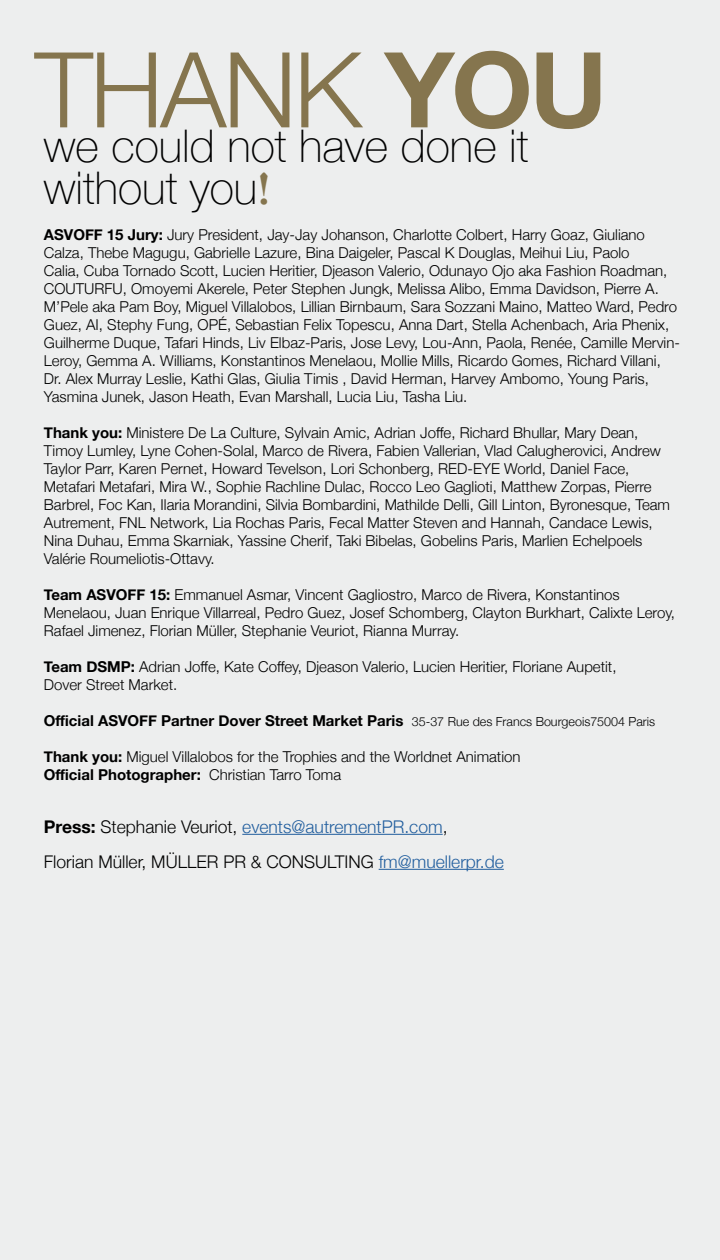
<style>
.page{position:relative;width:720px;height:1260px;background:#edeeee}
.page>*{position:absolute;margin:0;border:0;box-sizing:border-box;transform-origin:0 0}
.t1{font:300 104.75px "Helvetica Neue";letter-spacing:-.03em;color:#85754e}
.t2{font:100 45px "Helvetica Neue";color:#000}
.t3{font:300 17.5px "Helvetica Neue";color:#000}
.t4{font:300 17.5px "Helvetica Neue";color:#215e9e}
.t5{font:300 15px/18px "Helvetica Neue";color:#000}
.t6{font:700 15px "Helvetica Neue";color:#000}
.s1{font-weight:700}
.s2{font-family:"Bodoni Svty Two ITCTT";font-weight:700;color:#85754e}
.s3{font-weight:300;font-size:12.5px}
.s4{font-weight:300}
.s5{font-weight:700;color:#000}
.s6{color:#000}
.s7{color:#215e9e}
</style>
<div class="page">
<hr style="left:242px;top:834px;width:201px;height:1px;background:#215e9e">
<hr style="left:379px;top:869px;width:125px;height:1px;background:#215e9e">
<p class="t1" style="left:35px;top:6px;width:574px">THANK <span class="s1">YOU</span></p>
<p class="t2" style="left:44px;top:112px;width:486px">we could not have done it</p>
<p class="t2" style="left:44px;top:153px;width:229px">without you<span class="s2">!</span></p>
<p class="t5" style="left:44px;top:224px;width:638px"><span class="s1">ASVOFF 15 Jury:</span> Jury President, Jay-Jay Johanson, Charlotte Colbert, Harry Goaz, Giuliano Calza, Thebe Magugu, Gabrielle Lazure, Bina Daigeler, Pascal K Douglas, Meihui Liu, Paolo<br>Calia, Cuba Tornado Scott, Lucien Heritier, Djeason Valerio, Odunayo Ojo aka Fashion Roadman, COUTURFU, Omoyemi Akerele, Peter Stephen Jungk, Melissa Alibo, Emma Davidson, Pierre A.<br>M’Pele aka Pam Boy, Miguel Villalobos, Lillian Birnbaum, Sara Sozzani Maino, Matteo Ward, Pedro Guez, AI, Stephy Fung, OPÉ, Sebastian Felix Topescu, Anna Dart, Stella Achenbach, Aria Phenix, Guilherme Duque, Tafari Hinds, Liv Elbaz-Paris, Jose Levy, Lou-Ann, Paola, Renée, Camille Mervin-Leroy, Gemma A. Williams, Konstantinos Menelaou, Mollie Mills, Ricardo Gomes, Richard Villani, Dr. Alex Murray Leslie, Kathi Glas, Giulia Timis , David Herman, Harvey Ambomo, Young Paris, Yasmina Junek, Jason Heath, Evan Marshall, Lucia Liu, Tasha Liu.</p>
<p class="t5" style="left:44px;top:422px;width:628px"><span class="s1">Thank you:</span> Ministere De La Culture, Sylvain Amic, Adrian Joffe, Richard Bhullar, Mary Dean, Timoy Lumley, Lyne Cohen-Solal, Marco de Rivera, Fabien Vallerian, Vlad Calugherovici, Andrew Taylor Parr, Karen Pernet, Howard Tevelson, Lori Schonberg, RED-EYE World, Daniel Face, Metafari Metafari, Mira W., Sophie Rachline Dulac, Rocco Leo Gaglioti, Matthew Zorpas, Pierre Barbrel, Foc Kan, Ilaria Morandini, Silvia Bombardini, Mathilde Delli, Gill Linton, Byronesque, Team Autrement, FNL Network, Lia Rochas Paris, Fecal Matter Steven and Hannah, Candace Lewis, Nina Duhau, Emma Skarniak, Yassine Cherif, Taki Bibelas, Gobelins Paris, Marlien Echelpoels Valérie Roumeliotis-Ottavy.</p>
<p class="t5" style="left:44px;top:584px;width:633px"><span class="s1">Team ASVOFF 15:</span> Emmanuel Asmar, Vincent Gagliostro, Marco de Rivera, Konstantinos<br>Menelaou, Juan Enrique Villarreal, Pedro Guez, Josef Schomberg, Clayton Burkhart, Calixte Leroy,<br>Rafael Jimenez, Florian Müller, Stephanie Veuriot, Rianna Murray.</p>
<p class="t5" style="left:44px;top:656px;width:574px"><span class="s1">Team DSMP:</span> Adrian Joffe, Kate Coffey, Djeason Valerio, Lucien Heritier, Floriane Aupetit,</p>
<p class="t5" style="left:44px;top:674px;width:135px">Dover Street Market.</p>
<p class="t6" style="left:44px;top:708px;width:613px">Official ASVOFF Partner Dover Street Market Paris <span class="s3">35-37 Rue des Francs Bourgeois75004 Paris</span></p>
<p class="t5" style="left:44px;top:746px;width:478px"><span class="s1">Thank you:</span> Miguel Villalobos for the Trophies and the Worldnet Animation</p>
<p class="t6" style="left:44px;top:762px;width:299px">Official Photographer: <span class="s4">Christian Tarro Toma</span></p>
<p class="t4" style="left:44px;top:812px;width:405px"><span class="s5">Press:</span> <span class="s6">Stephanie Veuriot,</span> events@autrementPR.com<span class="s6">,</span></p>
<p class="t3" style="left:44px;top:847px;width:461px">Florian Müller, MÜLLER PR &amp; CONSULTING <span class="s7">fm@muellerpr.de</span></p>
</div>
